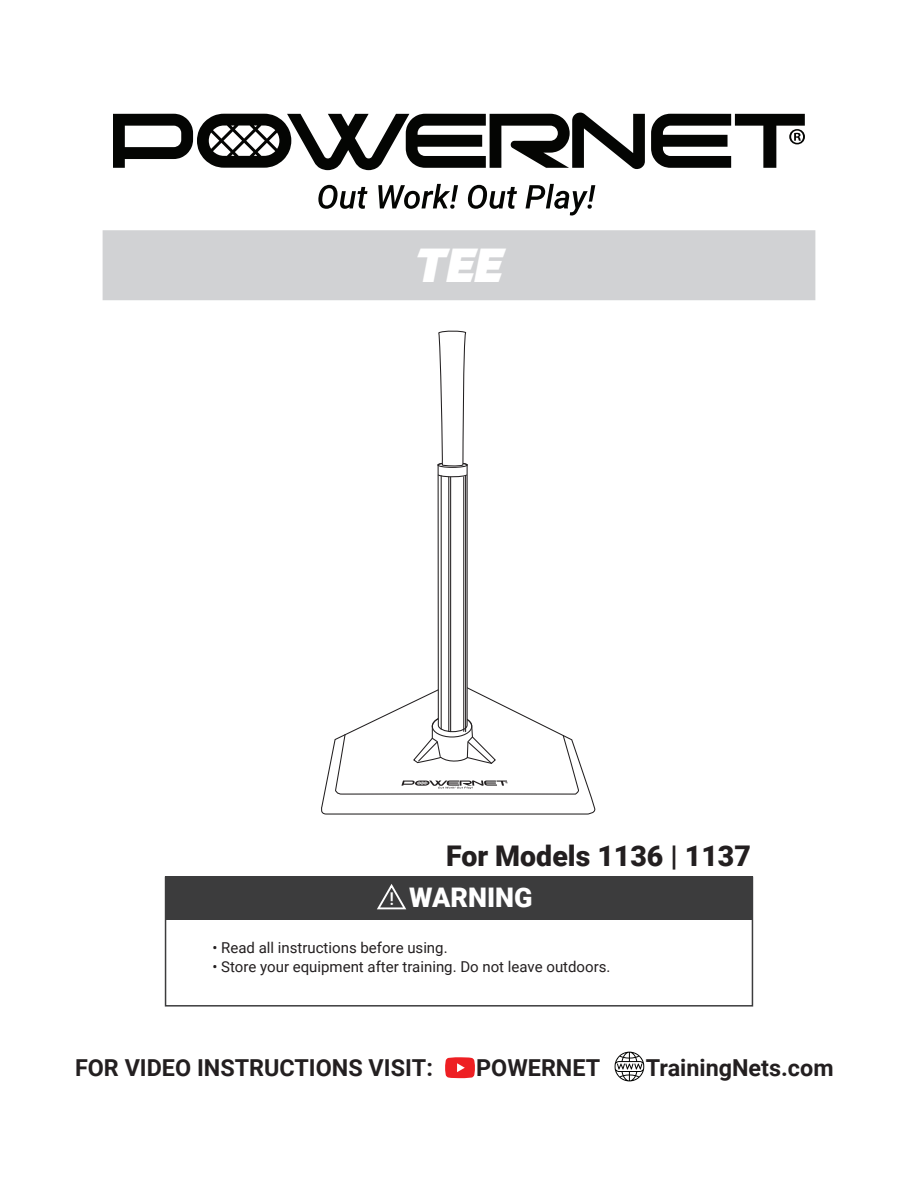
<style>
.page{position:relative;width:918px;height:1188px;background:#fff}
.page>*{position:absolute;margin:0;border:0;box-sizing:border-box;transform-origin:0 0}
.t1{font:italic 900 46.5px "Prometo";color:#fff}
.t2{font:900 28.5px "Roboto";color:#231f20}
.t3{font:900 27px "Roboto";color:#fff}
.t4{font:700 23.4px "Roboto";color:#231f20}
.t5{font:500 17.55px "Roboto";color:#fff}
.t6{font:15px "Roboto";color:#231f20}
</style>
<div class="page">
<svg style="left:113px;top:112px;width:532px;height:58px"></svg>
<svg style="left:651px;top:114px;width:154px;height:54px"></svg>
<svg style="left:318px;top:185px;width:50px;height:24px"></svg>
<svg style="left:378px;top:184px;width:80px;height:25px"></svg>
<svg style="left:468px;top:185px;width:49px;height:24px"></svg>
<svg style="left:526px;top:184px;width:69px;height:32px"></svg>
<svg style="left:321px;top:330px;width:275px;height:485px"></svg>
<div style="left:103px;top:230px;width:712px;height:70px;background:#d1d2d4;border:2px solid #d1d2d4"></div>
<svg style="left:445px;top:1057px;width:30px;height:21px"></svg>
<svg style="left:615px;top:1052px;width:29px;height:29px"></svg>
<div style="left:165px;top:877px;width:588px;height:43px;background:#3c3c3d"></div>
<div style="left:165px;top:877px;width:588px;height:130px;border:2px solid #3c3c3d"></div>
<svg style="left:377px;top:884px;width:30px;height:26px"></svg>
<h1 class="t1" style="left:415px;top:235px;width:90px">TEE</h1>
<h2 class="t2" style="left:446px;top:836px;width:306px">For Models 1136 | 1137</h2>
<h3 class="t3" style="left:409px;top:878px;width:125px">WARNING</h3>
<p class="t6" style="left:212px;top:937px;width:237px">• Read all instructions before using.</p>
<p class="t6" style="left:212px;top:956px;width:400px">• Store your equipment after training. Do not leave outdoors.</p>
<p class="t5" style="left:389px;top:887px;width:6px">!</p>
<h3 class="t4" style="left:75px;top:1051px;width:359px">FOR VIDEO INSTRUCTIONS VISIT:</h3>
<h3 class="t4" style="left:476px;top:1051px;width:126px">POWERNET</h3>
<h3 class="t4" style="left:646px;top:1051px;width:189px">TrainingNets.com</h3>
</div>
